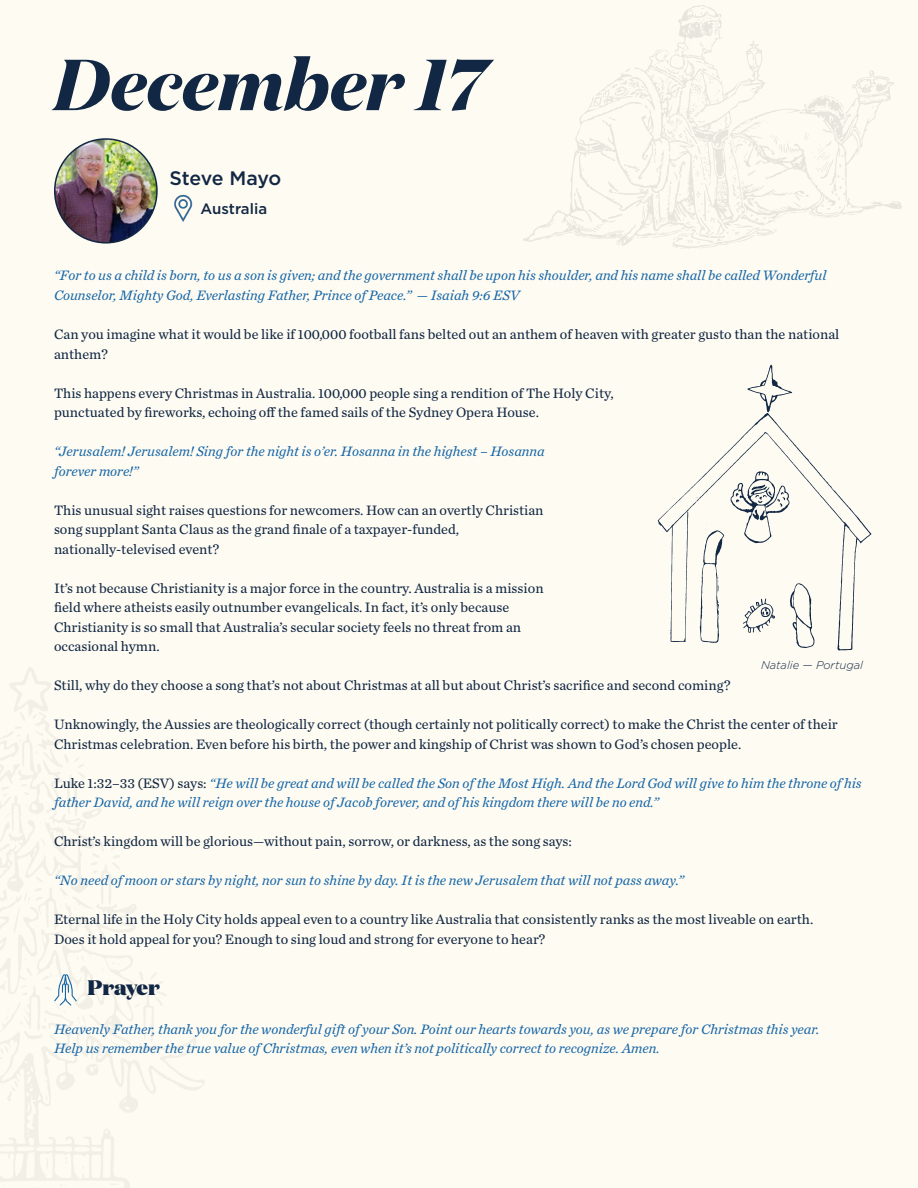
<style>
.page{position:relative;width:918px;height:1188px;background:#fefbf2}
.page>*{position:absolute;margin:0;border:0;box-sizing:border-box;transform-origin:0 0}
.t1{font:italic 700 72px "Domaine Display";color:#112743}
.t2{font:900 21px "Domaine Display";color:#112743}
.t3{font:500 19.5px "Gotham";letter-spacing:-.02em;color:#112743}
.t4{font:500 15px "Gotham";color:#112743}
.t5{font:14.25px/19.5px "Chronicle Text G2";color:#112743}
.t6{font:italic 14.25px/19.5px "Chronicle Text G2";color:#1767a8}
.t7{font:italic 300 11.25px "Gotham";color:#112743}
.s1{font-style:normal;color:#112743}
</style>
<div class="page">
<svg style="left:658px;top:413px;width:213px;height:238px"></svg>
<svg style="left:747px;top:365px;width:45px;height:47px"></svg>
<svg style="left:700px;top:524px;width:24px;height:119px"></svg>
<svg style="left:730px;top:471px;width:60px;height:74px"></svg>
<svg style="left:790px;top:583px;width:28px;height:66px"></svg>
<svg style="left:743px;top:598px;width:32px;height:35px"></svg>
<img style="left:524px;top:5px;width:378px;height:243px">
<img style="left:55px;top:139px;width:101px;height:104px">
<div style="left:54px;top:138px;width:104px;height:106px;border:2px solid #112743;border-radius:50%"></div>
<img style="left:174px;top:194px;width:19px;height:28px">
<svg style="left:54px;top:974px;width:23px;height:32px"></svg>
<p class="t1" style="left:54px;top:38px;width:433px">December 17</p>
<p class="t3" style="left:170px;top:165px;width:113px">Steve Mayo</p>
<p class="t4" style="left:201px;top:199px;width:68px">Australia</p>
<p class="t6" style="left:54px;top:265px;width:774px">“For to us a child is born, to us a son is given; and the government shall be upon his shoulder, and his name shall be called Wonderful<br>Counselor, Mighty God, Everlasting Father, Prince of Peace.” — Isaiah 9:6 ESV</p>
<p class="t5" style="left:54px;top:324px;width:787px">Can you imagine what it would be like if 100,000 football fans belted out an anthem of heaven with greater gusto than the national anthem?</p>
<p class="t5" style="left:54px;top:382px;width:561px">This happens every Christmas in Australia. 100,000 people sing a rendition of The Holy City,</p>
<p class="t5" style="left:54px;top:402px;width:487px">punctuated by fireworks, echoing off the famed sails of the Sydney Opera House.</p>
<p class="t6" style="left:54px;top:441px;width:492px">“Jerusalem! Jerusalem! Sing for the night is o’er. Hosanna in the highest – Hosanna forever more!”</p>
<p class="t5" style="left:54px;top:499px;width:491px">This unusual sight raises questions for newcomers. How can an overtly Christian song supplant Santa Claus as the grand finale of a taxpayer-funded, nationally-televised event?</p>
<p class="t5" style="left:54px;top:577px;width:491px">It’s not because Christianity is a major force in the country. Australia is a mission</p>
<p class="t5" style="left:54px;top:597px;width:457px">field where atheists easily outnumber evangelicals. In fact, it’s only because</p>
<p class="t5" style="left:54px;top:616px;width:469px">Christianity is so small that Australia’s secular society feels no threat from an</p>
<p class="t5" style="left:54px;top:636px;width:107px">occasional hymn.</p>
<p class="t5" style="left:54px;top:675px;width:678px">Still, why do they choose a song that’s not about Christmas at all but about Christ’s sacrifice and second coming?</p>
<p class="t5" style="left:54px;top:714px;width:785px">Unknowingly, the Aussies are theologically correct (though certainly not politically correct) to make the Christ the center of their<br>Christmas celebration. Even before his birth, the power and kingship of Christ was shown to God’s chosen people.</p>
<p class="t6" style="left:54px;top:772px;width:809px"><span class="s1">Luke 1:32–33 (ESV) says:</span> “He will be great and will be called the Son of the Most High. And the Lord God will give to him the throne of his father David, and he will reign over the house of Jacob forever, and of his kingdom there will be no end.”</p>
<p class="t5" style="left:54px;top:831px;width:520px">Christ’s kingdom will be glorious—without pain, sorrow, or darkness, as the song says:</p>
<p class="t6" style="left:54px;top:870px;width:632px">“No need of moon or stars by night, nor sun to shine by day. It is the new Jerusalem that will not pass away.”</p>
<p class="t5" style="left:54px;top:909px;width:761px">Eternal life in the Holy City holds appeal even to a country like Australia that consistently ranks as the most liveable on earth.</p>
<p class="t5" style="left:54px;top:928px;width:493px">Does it hold appeal for you? Enough to sing loud and strong for everyone to hear?</p>
<p class="t7" style="left:761px;top:658px;width:103px">Natalie — Portugal</p>
<p class="t2" style="left:88px;top:973px;width:74px">Prayer</p>
<p class="t6" style="left:54px;top:1019px;width:767px">Heavenly Father, thank you for the wonderful gift of your Son. Point our hearts towards you, as we prepare for Christmas this year.</p>
<p class="t6" style="left:54px;top:1038px;width:607px">Help us remember the true value of Christmas, even when it’s not politically correct to recognize. Amen.</p>
</div>
